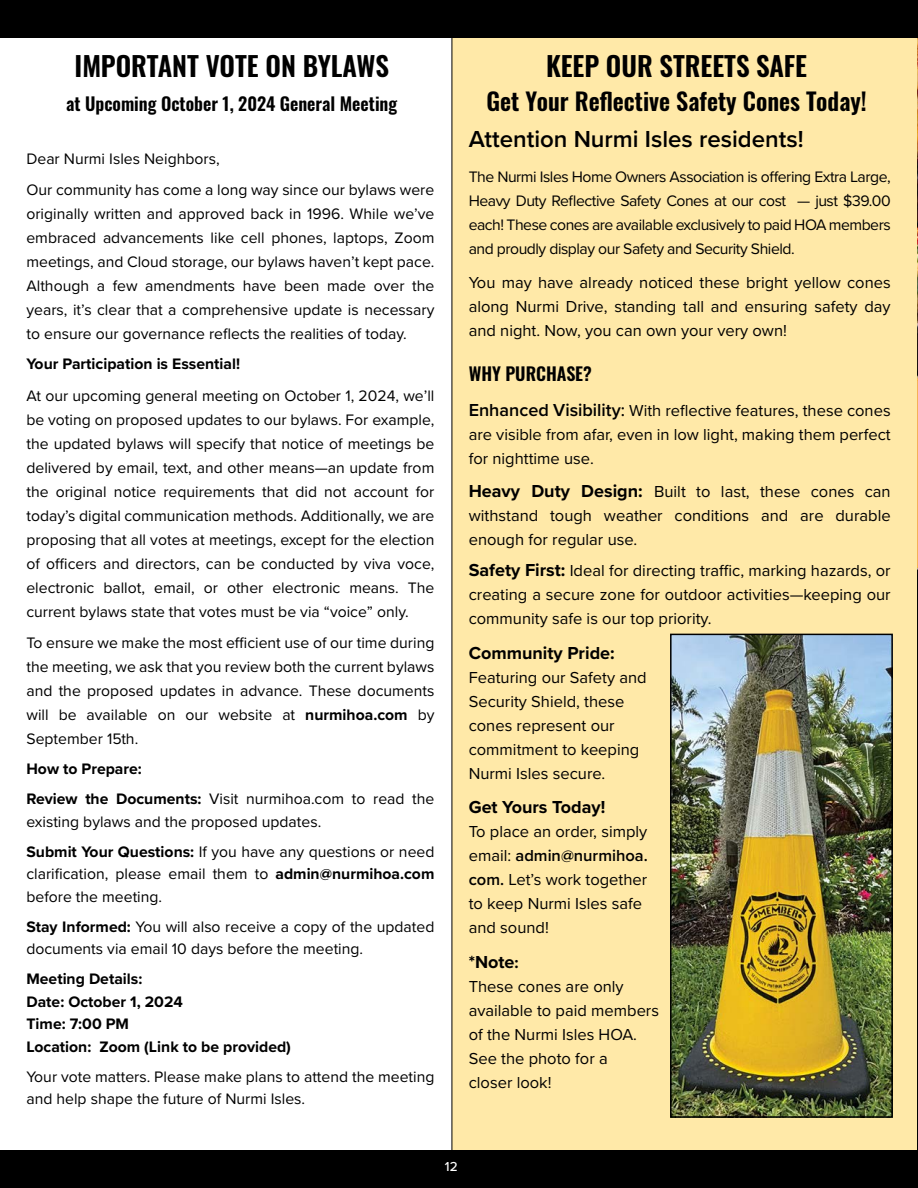
<style>
.page{position:relative;width:918px;height:1188px;background:#fff}
.page>*{position:absolute;margin:0;border:0;box-sizing:border-box;transform-origin:0 0}
.t1{font:600 27px "Oswald";color:#000}
.t2{font:600 24px "Oswald";color:#000}
.t3{font:600 24px "Proxima Nova";color:#000}
.t4{font:600 18px "Oswald";color:#000}
.t5{font:700 18px "Proxima Nova";color:#000}
.t6{font:16.5px/24px "Proxima Nova";color:#000;text-align:justify}
.t7{font:15.75px/24px "Proxima Nova";color:#000}
.t8{font:700 15.75px/22.5px "Proxima Nova";color:#000}
.t9{font:500 13.5px "Proxima Nova";color:#fff}
.s1{font-weight:700}
.s2{font-weight:400}
.s3{font-weight:600;font-size:18px}
.s4{font-weight:500;font-size:18px}
.s5{font-weight:700;font-size:18px}
.s6{font-weight:600}
.s7{font-size:16.5px}
</style>
<div class="page">
<div style="left:453px;top:38px;width:465px;height:1112px;background:#ffe9a8"></div>
<img style="left:917px;top:38px;width:1px;height:1112px">
<div style="left:0;top:1150px;width:918px;height:38px;background:#000"></div>
<div style="left:0;top:0;width:918px;height:38px;background:#000"></div>
<hr style="left:452px;top:28px;width:1px;height:1122px;background:#000">
<img style="left:673px;top:637px;width:217px;height:478px">
<div style="left:670px;top:634px;width:223px;height:484px;border:2px solid #000"></div>
<h1 class="t1" style="left:75px;top:42px;width:316px">IMPORTANT VOTE ON BYLAWS</h1>
<p class="t4" style="left:66px;top:88px;width:333px">at Upcoming October 1, 2024 General Meeting</p>
<p class="t7" style="left:26px;top:142px;width:409px;line-height:31.5px">Dear Nurmi Isles Neighbors,<br>Our community has come a long way since our bylaws were</p>
<p class="t7" style="left:26px;top:201px;width:410px;text-align:justify">originally written and approved back in 1996. While we’ve embraced advancements like cell phones, laptops, Zoom meetings, and Cloud storage, our bylaws haven’t kept pace.<br>Although a few amendments have been made over the years, it’s clear that a comprehensive update is necessary to ensure our governance reflects the realities of today.</p>
<p class="t8" style="left:26px;top:352px;width:215px">Your Participation is Essential!</p>
<p class="t7" style="left:26px;top:383px;width:410px;text-align:justify">At our upcoming general meeting on October 1, 2024, we’ll be voting on proposed updates to our bylaws. For example, the updated bylaws will specify that notice of meetings be delivered by email, text, and other means—an update from the original notice requirements that did not account for today’s digital communication methods. Additionally, we are proposing that all votes at meetings, except for the election of officers and directors, can be conducted by viva voce, electronic ballot, email, or other electronic means. The current bylaws state that votes must be via “voice” only.</p>
<p class="t7" style="left:26px;top:630px;width:410px;text-align:justify">To ensure we make the most efficient use of our time during the meeting, we ask that you review both the current bylaws and the proposed updates in advance. These documents will be available on our website at <span class="s1">nurmihoa.com</span> by September 15th.</p>
<p class="t8" style="left:26px;top:754px;width:409px;line-height:30px">How to Prepare:<br>Review the Documents: <span class="s2">Visit nurmihoa.com to read the</span></p>
<p class="t7" style="left:26px;top:806px;width:410px;line-height:30px">existing bylaws and the proposed updates.<br><span class="s1">Submit Your Questions:</span> If you have any questions or need</p>
<p class="t7" style="left:26px;top:862px;width:409px;line-height:22.5px">clarification, please email them to <span class="s1">admin@nurmihoa.com </span>before the meeting.</p>
<p class="t7" style="left:26px;top:915px;width:410px;line-height:22.5px"><span class="s1">Stay Informed:</span> You will also receive a copy of the updated documents via email 10 days before the meeting.</p>
<p class="t8" style="left:26px;top:967px;width:266px">Meeting Details:<br>Date: October 1, 2024<br>Time: 7:00 PM<br>Location: Zoom (Link to be provided)</p>
<p class="t7" style="left:26px;top:1065px;width:410px;line-height:22.5px">Your vote matters. Please make plans to attend the meeting and help shape the future of Nurmi Isles.</p>
<h1 class="t1" style="left:546px;top:42px;width:262px">KEEP OUR STREETS SAFE</h1>
<h2 class="t2" style="left:486px;top:80px;width:382px">Get Your Reflective Safety Cones Today!</h2>
<h2 class="t3" style="left:469px;top:121px;width:336px">Attention Nurmi Isles residents!</h2>
<p class="t7" style="left:469px;top:164px;width:424px;text-align:justify">The Nurmi Isles Home Owners Association is offering Extra Large, Heavy Duty Reflective Safety Cones at our cost — just $39.00 each! These cones are available exclusively to paid HOA members and proudly display our Safety and Security Shield.</p>
<p class="t6" style="left:469px;top:270px;width:424px">You may have already noticed these bright yellow cones along Nurmi Drive, standing tall and ensuring safety day and night. Now, you can own your very own!</p>
<p class="t4" style="left:469px;top:358px;width:125px">WHY PURCHASE?</p>
<p class="t6" style="left:469px;top:397px;width:424px"><span class="s3">Enhanced Visibility</span><span class="s4">:</span> With reflective features, these cones are visible from afar, even in low light, making them perfect for nighttime use.</p>
<p class="t6" style="left:469px;top:478px;width:424px"><span class="s5">Heavy Duty Design:</span> Built to last, these cones can withstand tough weather conditions and are durable enough for regular use.</p>
<p class="t6" style="left:469px;top:558px;width:424px"><span class="s5">Safety First:</span> Ideal for directing traffic, marking hazards, or creating a secure zone for outdoor activities—keeping our community safe is our top priority.</p>
<p class="t5" style="left:469px;top:639px;width:147px">Community Pride:</p>
<p class="t6" style="left:469px;top:664px;width:180px;text-align:left">Featuring our Safety and<br>Security Shield, these cones represent our commitment to keeping<br>Nurmi Isles secure.</p>
<p class="t5" style="left:469px;top:794px;width:138px">Get Yours Today!</p>
<p class="t6" style="left:469px;top:819px;width:181px;text-align:left">To place an order, simply email: <span class="s6">admin@nurmihoa. com.</span> Let’s work together to keep Nurmi Isles safe and sound!</p>
<p class="t5" style="left:469px;top:948px;width:51px">*Note<span class="s7">:</span></p>
<p class="t6" style="left:469px;top:973px;width:192px;text-align:left">These cones are only available to paid members of the Nurmi Isles HOA.<br>See the photo for a<br>closer look!</p>
<p class="t9" style="left:445px;top:1157px;width:14px">12</p>
</div>
